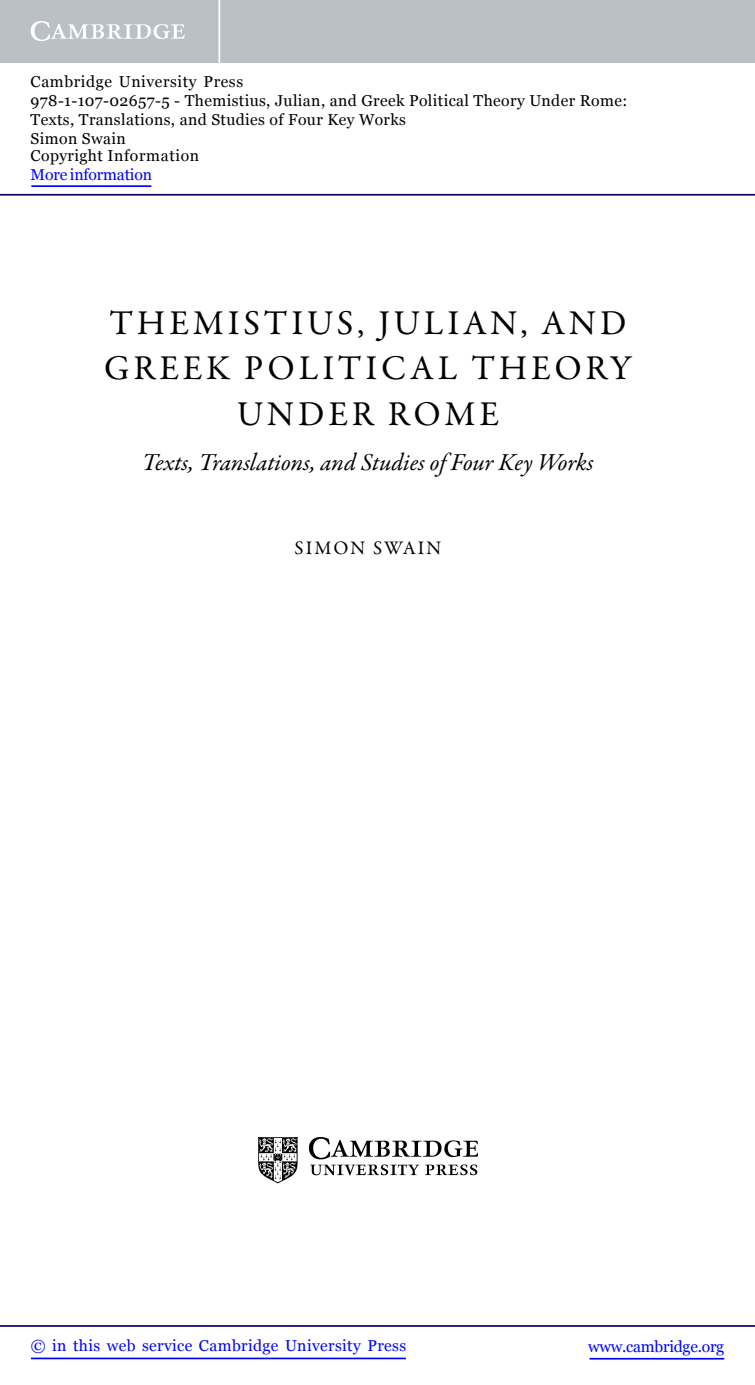
<style>
.page{position:relative;width:755px;height:1385px;background:#fff}
.page>*{position:absolute;margin:0;border:0;box-sizing:border-box;transform-origin:0 0}
.t1{font:35px/45.5px "Garamond Premr Pro";letter-spacing:.11em;color:#000;text-align:center}
.t2{font:italic 24.5px "Garamond Premr Pro";letter-spacing:-.005em;color:#000}
.t3{font:19.25px "Garamond Premr Pro";letter-spacing:.11em;color:#000}
.t4{font:15.75px/18.6px "Georgia";letter-spacing:.025em;color:#000}
.t5{font:15.75px "Georgia";letter-spacing:.025em;color:#00f}
.t6{font:15.75px "Georgia";letter-spacing:-.015em;color:#00f}
.t7{font:15.75px "Georgia";letter-spacing:-.01em;color:#00f}
</style>
<div class="page">
<img style="left:258px;top:1138px;width:219px;height:46px">
<hr style="left:589px;top:1358px;width:134px;height:1px;background:#00f">
<hr style="left:0;top:1325px;width:754px;height:2px;background:#150666">
<hr style="left:31px;top:1357px;width:374px;height:2px;background:#00f">
<div style="left:0;top:0;width:754px;height:63px;background:#bac0c6"></div>
<svg style="left:31px;top:21px;width:154px;height:20px"></svg>
<hr style="left:218px;top:0;width:2px;height:63px;background:#fff">
<hr style="left:0;top:194px;width:754px;height:2px;background:#150666">
<hr style="left:31px;top:185px;width:120px;height:2px;background:#00f">
<p class="t4" style="left:31px;top:72px;width:597px">Cambridge University Press<br>978-1-107-02657-5 - Themistius, Julian, and Greek Political Theory Under Rome:<br>Texts, Translations, and Studies of Four Key Works<br>Simon Swain<br>Copyright Information</p>
<p class="t7" style="left:31px;top:166px;width:123px">More information</p>
<h1 class="t1" style="left:104px;top:303px;width:528px">THEMISTIUS, JULIAN, AND<br>GREEK POLITICAL THEORY<br>UNDER ROME</h1>
<h2 class="t2" style="left:142px;top:452px;width:452px">Texts, Translations, and Studies of Four Key Works</h2>
<p class="t3" style="left:294px;top:540px;width:148px">SIMON SWAIN</p>
<p class="t5" style="left:31px;top:1337px;width:376px">© in this web service Cambridge University Press</p>
<p class="t6" style="left:587px;top:1337px;width:137px">www.cambridge.org</p>
</div>
